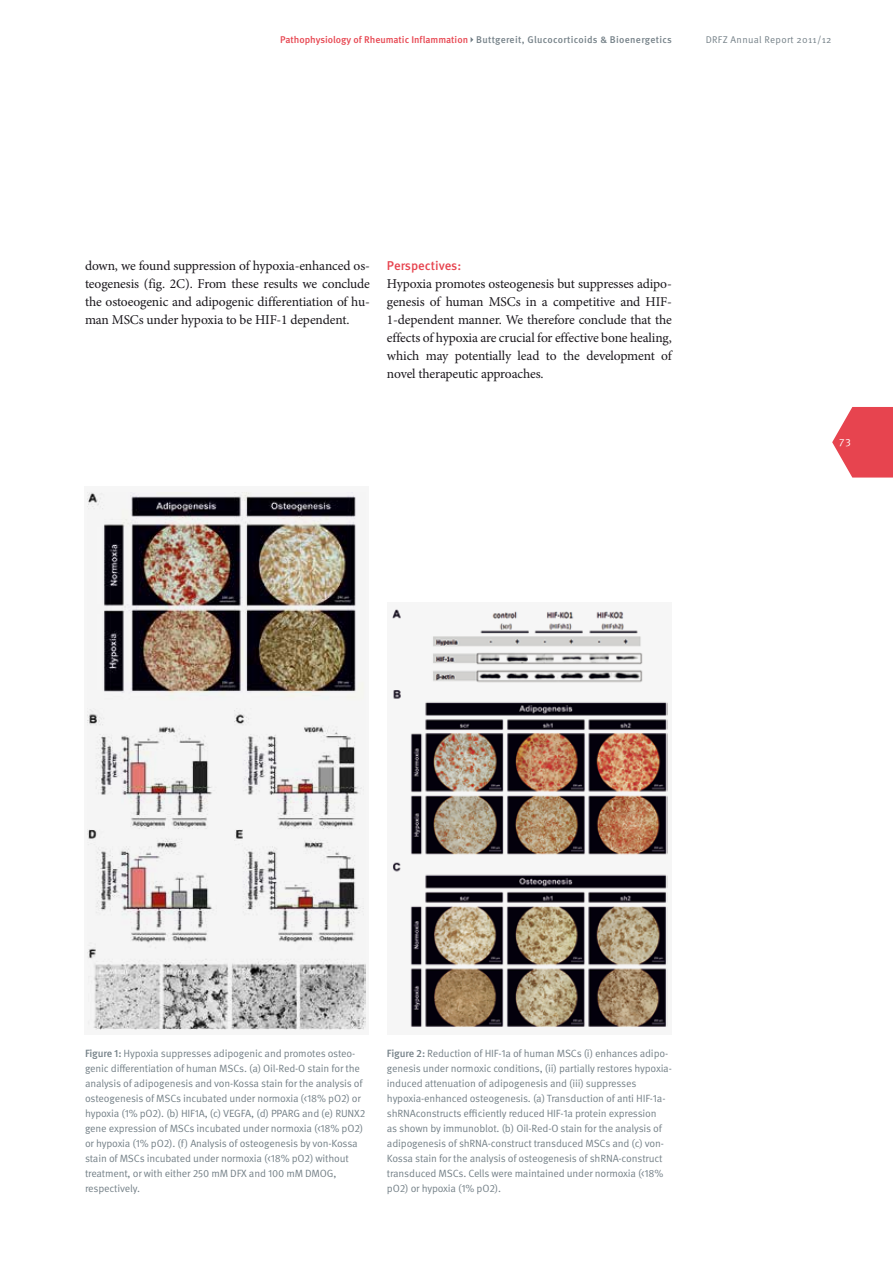
<style>
.page{position:relative;width:893px;height:1263px;background:#fff}
.page>*{position:absolute;margin:0;border:0;box-sizing:border-box;transform-origin:0 0}
.t1{font:13.5px/18px "Minion Pro";letter-spacing:-.01em;color:#1a171c;text-align:justify}
.t2{font:500 12.75px "Meta OT";color:#e7444f}
.t3{font:10.5px/15px "Meta OT Norm";letter-spacing:-.015em;color:#758188}
.t4{font:10.5px "Meta OT Norm";color:#fff}
.t5{font:500 9.75px "Meta OT";color:#758188}
.t6{font:9.75px "Meta OT Norm";letter-spacing:.03em;color:#758188}
.s1{color:#e7444f}
.s2{font-family:"Meta OT";font-weight:500}
</style>
<div class="page">
<div style="left:84px;top:486px;width:285px;height:549px;background:#f6f6f6"></div>
<img style="left:88px;top:492px;width:278px;height:537px">
<div style="left:387px;top:602px;width:285px;height:433px;background:#f6f6f6"></div>
<img style="left:392px;top:609px;width:276px;height:418px">
<svg style="left:832px;top:407px;width:61px;height:70px"></svg>
<p class="t5" style="left:280px;top:33px;width:393px"><span class="s1">Pathophysiology of Rheumatic Inflammation</span> Buttgereit, Glucocorticoids &amp; Bioenergetics</p>
<p class="t6" style="left:706px;top:33px;width:127px">DRFZ Annual Report 2011/12</p>
<p class="t1" style="left:85px;top:257px;width:286px">down, we found suppression of hypoxia-enhanced os&shy;teogenesis (fig. 2C). From these results we conclude the ostoeogenic and adipogenic differentiation of hu&shy;man MSCs under hypoxia to be HIF-1 dependent.</p>
<p class="t2" style="left:387px;top:258px;width:76px">Perspectives:</p>
<p class="t1" style="left:387px;top:275px;width:286px">Hypoxia promotes osteogenesis but suppresses adipo&shy;genesis of human MSCs in a competitive and HIF-1-dependent manner. We therefore conclude that the effects of hypoxia are crucial for effective bone healing, which may potentially lead to the development of novel therapeutic approaches.</p>
<p class="t4" style="left:839px;top:436px;width:14px">73</p>
<p class="t3" style="left:85px;top:1046px;width:282px"><span class="s2">Figure 1:</span> Hypoxia suppresses adipogenic and promotes osteo&shy;genic differentiation of human MSCs. (a) Oil-Red-O stain for the analysis of adipogenesis and von-Kossa stain for the analysis of osteogenesis of MSCs incubated under normoxia (&lt;18% pO2) or hypoxia (1% pO2). (b) HIF1A, (c) VEGFA, (d) PPARG and (e) RUNX2 gene expression of MSCs incubated under normoxia (&lt;18% pO2) or hypoxia (1% pO2). (f) Analysis of osteogenesis by von-Kossa stain of MSCs incubated under normoxia (&lt;18% pO2) without treatment, or with either 250 mM DFX and 100 mM DMOG, respectively.</p>
<p class="t3" style="left:387px;top:1046px;width:286px"><span class="s2">Figure 2:</span> Reduction of HIF-1a of human MSCs (i) enhances adipo&shy;genesis under normoxic conditions, (ii) partially restores hypoxia&shy;induced attenuation of adipogenesis and (iii) suppresses hypoxia-enhanced osteogenesis. (a) Transduction of anti HIF-1a&shy;shRNAconstructs efficiently reduced HIF-1a protein expression<br>as shown by immunoblot. (b) Oil-Red-O stain for the analysis of adipogenesis of shRNA-construct transduced MSCs and (c) von-Kossa stain for the analysis of osteogenesis of shRNA-construct transduced MSCs. Cells were maintained under normoxia (&lt;18% pO2) or hypoxia (1% pO2).</p>
</div>
